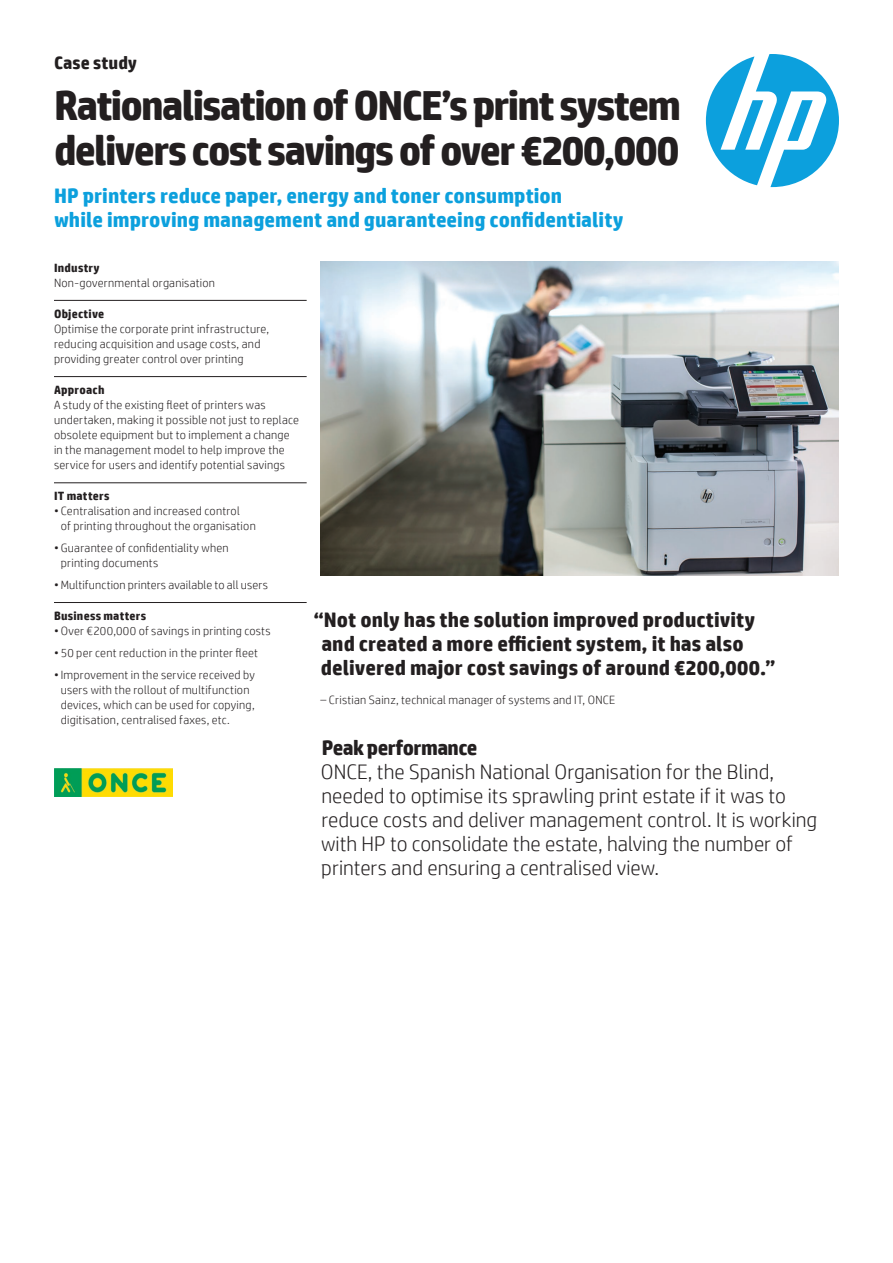
<style>
.page{position:relative;width:893px;height:1263px;background:#fff}
.page>*{position:absolute;margin:0;border:0;box-sizing:border-box;transform-origin:0 0}
.Headline_28_30{font:700 42px/45px "HP Simplified";letter-spacing:-.045em;color:#231f20}
.Intro_14_16{font:300 21px/24px "HP Simplified";color:#231f20}
.Cover_quote_14_16{font:700 21px/24px "HP Simplified";color:#231f20}
.Subhead_14_16_bold_b{font:700 21px/24px "HP Simplified";color:#0ca0dd}
.Subhead_14_16_bold_b-2{font:700 21px "HP Simplified";letter-spacing:-.03em;color:#231f20}
.Docment_type_12_14{font:700 18px "HP Simplified";letter-spacing:.005em;color:#231f20}
.Sidebar_body_w__rule{font:300 12px/15px "HP Simplified";letter-spacing:.02em;color:#231f20}
.Cover_quote_attribut{font:300 12px "HP Simplified";letter-spacing:.02em;color:#231f20}
.Sidebar_header{font:700 12px "HP Simplified";letter-spacing:.02em;color:#231f20}
</style>
<div class="page">
<svg style="left:706px;top:54px;width:133px;height:133px"></svg>
<img style="left:320px;top:262px;width:519px;height:313px">
<img style="left:54px;top:768px;width:118px;height:28px">
<hr style="left:54px;top:300px;width:253px;height:1px;background:#231f20">
<hr style="left:54px;top:376px;width:253px;height:1px;background:#231f20">
<hr style="left:54px;top:482px;width:253px;height:1px;background:#231f20">
<hr style="left:54px;top:602px;width:253px;height:1px;background:#231f20">
<p class="Docment_type_12_14" style="left:54px;top:52px;width:85px">Case study</p>
<p class="Headline_28_30" style="left:54px;top:83px;width:629px">Rationalisation of ONCE’s print system delivers cost savings of over €200,000</p>
<p class="Subhead_14_16_bold_b" style="left:54px;top:183px;width:571px">HP printers reduce paper, energy and toner consumption<br>while improving management and guaranteeing confidentiality</p>
<p class="Sidebar_header" style="left:54px;top:260px;width:47px">Industry</p>
<p class="Sidebar_body_w__rule" style="left:54px;top:275px;width:163px">Non-governmental organisation</p>
<p class="Sidebar_header" style="left:54px;top:307px;width:52px">Objective</p>
<p class="Sidebar_body_w__rule" style="left:54px;top:321px;width:217px">Optimise the corporate print infrastructure, reducing acquisition and usage costs, and providing greater control over printing</p>
<p class="Sidebar_header" style="left:54px;top:383px;width:52px">Approach</p>
<p class="Sidebar_body_w__rule" style="left:54px;top:397px;width:247px">A study of the existing fleet of printers was undertaken, making it possible not just to replace obsolete equipment but to implement a change in the management model to help improve the service for users and identify potential savings</p>
<p class="Sidebar_header" style="left:54px;top:489px;width:57px">IT matters</p>
<p class="Sidebar_body_w__rule" style="left:61px;top:503px;width:197px;text-indent:-7px">• Centralisation and increased control<br>of printing throughout the organisation</p>
<p class="Sidebar_body_w__rule" style="left:61px;top:540px;width:169px;text-indent:-7px">• Guarantee of confidentiality when printing documents</p>
<p class="Sidebar_body_w__rule" style="left:54px;top:577px;width:215px">• Multifunction printers available to all users</p>
<p class="Sidebar_header" style="left:54px;top:609px;width:94px">Business matters</p>
<p class="Sidebar_body_w__rule" style="left:54px;top:623px;width:218px">• Over €200,000 of savings in printing costs</p>
<p class="Sidebar_body_w__rule" style="left:54px;top:645px;width:206px">• 50 per cent reduction in the printer fleet</p>
<p class="Sidebar_body_w__rule" style="left:61px;top:667px;width:196px;text-indent:-7px">•Improvement in the service received by users with the rollout of multifunction devices, which can be used for copying, digitisation, centralised faxes, etc.</p>
<p class="Cover_quote_14_16" style="left:321px;top:608px;width:456px;text-indent:-7px">“Not only has the solution improved productivity and created a more efficient system, it has also delivered major cost savings of around €200,000.”</p>
<p class="Cover_quote_attribut" style="left:320px;top:693px;width:296px">– Cristian Sainz, technical manager of systems and IT, ONCE</p>
<p class="Subhead_14_16_bold_b-2" style="left:322px;top:735px;width:157px">Peak performance</p>
<p class="Intro_14_16" style="left:321px;top:759px;width:498px">ONCE, the Spanish National Organisation for the Blind, needed to optimise its sprawling print estate if it was to reduce costs and deliver management control. It is working with HP to consolidate the estate, halving the number of printers and ensuring a centralised view.</p>
</div>
